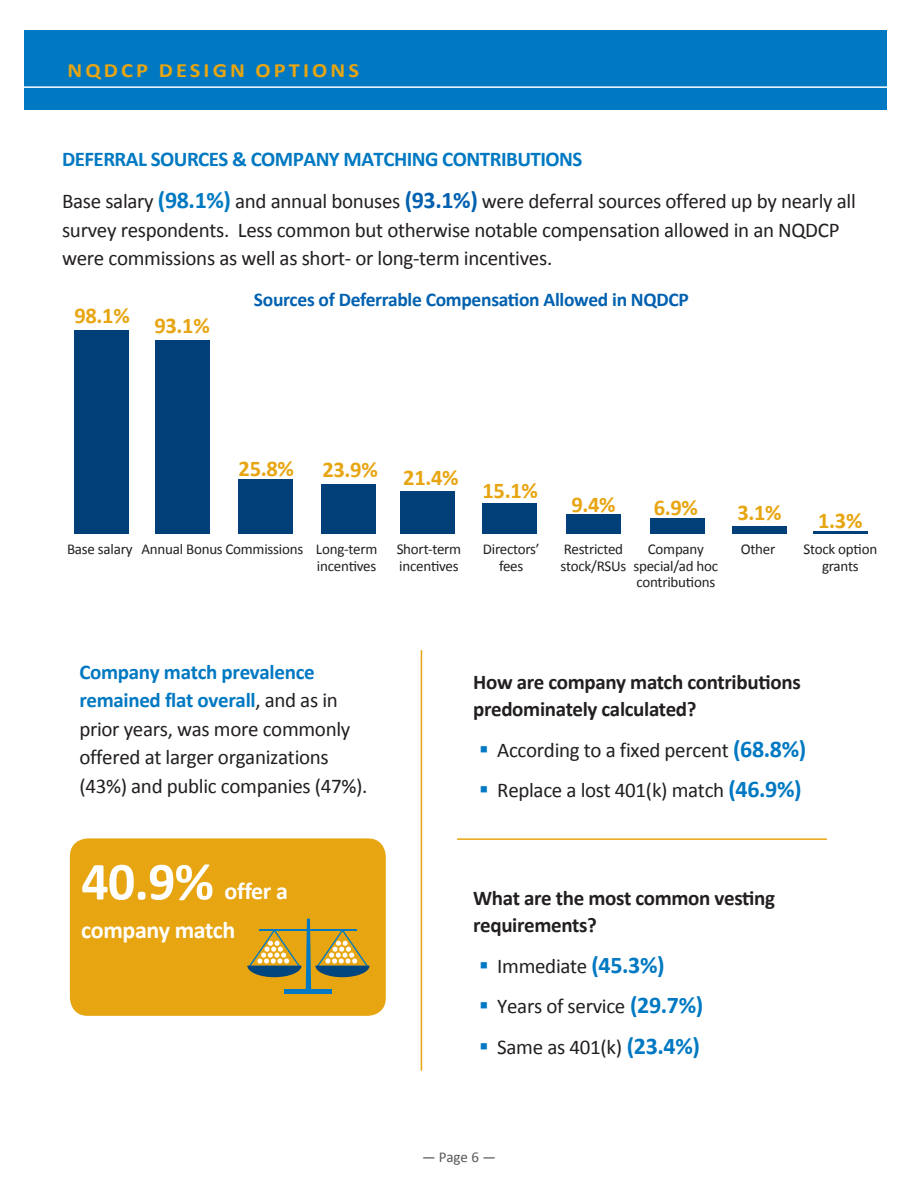
<style>
.page{position:relative;width:918px;height:1188px;background:#fff}
.page>*{position:absolute;margin:0;border:0;box-sizing:border-box;transform-origin:0 0}
.Body{font:700 54px "Calibri";color:#fff}
.Body-2{font:700 24px/39px "Calibri";letter-spacing:-.015em;color:#fff}
.Body_bold{font:700 22.5px "Calibri";letter-spacing:-.015em;color:#e7a512}
.Body-3{font:21px/28.5px "Calibri";letter-spacing:-.015em;color:#231f20}
.Body_bold-2{font:700 21px/27px "Calibri";letter-spacing:-.015em;color:#231f20}
.Body-4{font:700 21px "Calibri";letter-spacing:-.025em;color:#0079c2}
.t1{font:700 20.25px "Calibri";letter-spacing:.14em;color:#e7a512;scale:1.11 1}
.Body_bold-3{font:700 19.5px "Calibri";letter-spacing:-.015em;color:#0161b0}
.Body_bold-4{font:15px/16.5px "Calibri";letter-spacing:-.015em;color:#231f20}
.t2{font:15px "Calibri";color:#57585a}
.s1{font-weight:700;font-size:24px;color:#0079c2}
.s2{font-weight:700;font-size:24px;color:#0161b0}
.s3{font-weight:700;color:#0079c2}
</style>
<div class="page">
<div style="left:25px;top:30px;width:862px;height:79px;background:#0079c2"></div>
<hr style="left:19px;top:86px;width:871px;height:2px;background:#fff">
<div style="left:74px;top:330px;width:54px;height:204px;background:#003f77"></div>
<div style="left:155px;top:340px;width:54px;height:194px;background:#003f77"></div>
<div style="left:400px;top:491px;width:55px;height:43px;background:#003f77"></div>
<div style="left:321px;top:484px;width:54px;height:50px;background:#003f77"></div>
<div style="left:483px;top:503px;width:54px;height:31px;background:#003f77"></div>
<hr style="left:813px;top:531px;width:55px;height:3px;background:#003f77">
<div style="left:566px;top:514px;width:55px;height:20px;background:#003f77"></div>
<div style="left:650px;top:519px;width:54px;height:15px;background:#003f77"></div>
<div style="left:238px;top:480px;width:55px;height:54px;background:#003f77"></div>
<div style="left:732px;top:526px;width:55px;height:8px;background:#003f77"></div>
<hr style="left:421px;top:650px;width:1px;height:421px;background:#e7a512">
<hr style="left:457px;top:838px;width:370px;height:2px;background:#e7a512">
<div style="left:70px;top:838px;width:316px;height:178px;background:#e7a512;border-radius:18px"></div>
<hr style="left:285px;top:989px;width:47px;height:4px;background:#0079c2">
<svg style="left:247px;top:919px;width:123px;height:70px"></svg>
<p class="t1" style="left:67px;top:57px;width:264px">NQDCP DESIGN OPTIONS</p>
<p class="Body-4" style="left:62px;top:146px;width:522px">DEFERRAL SOURCES &amp; COMPANY MATCHING CONTRIBUTIONS</p>
<p class="Body-3" style="left:62px;top:187px;width:795px">Base salary <span class="s1">(98.1%)</span> and annual bonuses <span class="s2">(93.1%)</span> were deferral sources offered up by nearly all survey respondents. Less common but otherwise notable compensation allowed in an NQDCP were commissions as well as short- or long-term incentives.</p>
<p class="Body_bold" style="left:74px;top:302px;width:57px">98.1%</p>
<p class="Body_bold-3" style="left:254px;top:287px;width:437px">Sources of Deferrable Compensation Allowed in NQDCP</p>
<p class="Body_bold" style="left:154px;top:311px;width:57px">93.1%</p>
<p class="Body_bold" style="left:239px;top:454px;width:57px">25.8%</p>
<p class="Body_bold" style="left:322px;top:455px;width:57px">23.9%</p>
<p class="Body_bold" style="left:403px;top:463px;width:57px">21.4%</p>
<p class="Body_bold-4" style="left:67px;top:541px;width:67px">Base salary</p>
<p class="Body_bold-4" style="left:141px;top:541px;width:163px">Annual Bonus Commissions</p>
<p class="Body_bold-4" style="left:316px;top:541px;width:63px">Long-term incentives</p>
<p class="Body_bold-4" style="left:397px;top:541px;width:66px">Short-term incentives</p>
<p class="Body_bold" style="left:483px;top:476px;width:57px">15.1%</p>
<p class="Body_bold-4" style="left:483px;top:541px;width:58px;text-align:center">Directors’ fees</p>
<p class="Body_bold" style="left:571px;top:490px;width:46px">9.4%</p>
<p class="Body_bold-4" style="left:561px;top:541px;width:67px">Restricted stock/RSUs</p>
<p class="Body_bold" style="left:654px;top:493px;width:46px">6.9%</p>
<p class="Body_bold-4" style="left:633px;top:541px;width:86px;text-align:center">Company special/ad hoc contributions</p>
<p class="Body_bold" style="left:737px;top:498px;width:46px">3.1%</p>
<p class="Body_bold-4" style="left:741px;top:541px;width:36px">Other</p>
<p class="Body_bold" style="left:818px;top:506px;width:46px">1.3%</p>
<p class="Body_bold-4" style="left:803px;top:541px;width:75px;text-align:center">Stock option grants</p>
<p class="Body-3" style="left:79px;top:658px;width:290px"><span class="s3">Company match prevalence remained flat overall</span>, and as in prior years, was more commonly offered at larger organizations (43%) and public companies (47%).</p>
<p class="Body_bold-2" style="left:473px;top:669px;width:329px">How are company match contributions predominately calculated?</p>
<p class="Body-3" style="left:497px;top:736px;width:311px">According to a fixed percent <span class="s1">(68.8%)</span></p>
<p class="Body-3" style="left:497px;top:776px;width:306px">Replace a lost 401(k) match <span class="s1">(46.9%)</span></p>
<p class="Body" style="left:81px;top:847px;width:134px">40.9%</p>
<p class="Body-2" style="left:81px;top:872px;width:208px;text-indent:143px">offer a company match</p>
<p class="Body_bold-2" style="left:473px;top:885px;width:303px">What are the most common vesting requirements?</p>
<p class="Body-3" style="left:497px;top:952px;width:169px">Immediate <span class="s1">(45.3%)</span></p>
<p class="Body-3" style="left:497px;top:992px;width:208px">Years of service <span class="s1">(29.7%)</span></p>
<p class="Body-3" style="left:497px;top:1033px;width:204px">Same as 401(k) <span class="s1">(23.4%)</span></p>
<p class="t2" style="left:422px;top:1148px;width:75px">— Page 6 —</p>
</div>
